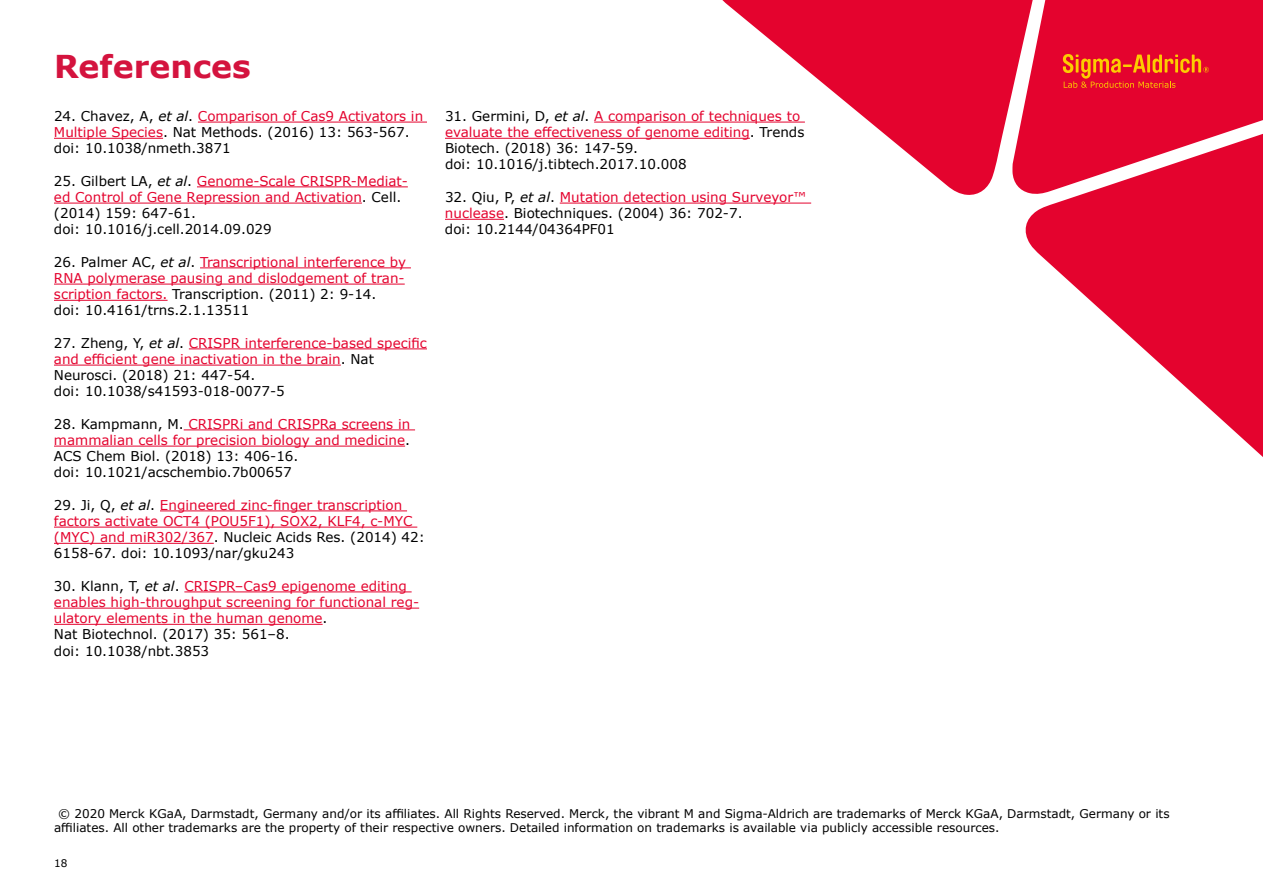
<style>
.page{position:relative;width:1263px;height:893px;background:#fff}
.page>*{position:absolute;margin:0;border:0;box-sizing:border-box;transform-origin:0 0}
.t1{font:700 31.5px "Verdana";color:#d4133e}
.t2{font:13.5px/16.2px "Verdana";color:#000}
.t3{font:13.5px/16.2px "Verdana";color:#e4032e}
.t4{font:12px/14.4px "Verdana";color:#000}
.t5{font:10.5px "Verdana";color:#000}
.s1{font-style:italic}
.s2{color:#e4032e}
.s3{color:#000}
.s4{font-style:italic;color:#000}
</style>
<div class="page">
<svg style="left:1025px;top:195px;width:238px;height:262px;fill:#e4032e"></svg>
<svg style="left:1074px;top:0;width:189px;height:195px;fill:#e4032e"></svg>
<svg style="left:710px;top:0;width:364px;height:196px;fill:#e4032e"></svg>
<hr style="left:198px;top:122px;width:229px;height:1px;background:#e4032e">
<hr style="left:54px;top:138px;width:109px;height:1px;background:#e4032e">
<hr style="left:197px;top:186px;width:211px;height:1px;background:#e4032e">
<hr style="left:54px;top:203px;width:308px;height:1px;background:#e4032e">
<hr style="left:200px;top:267px;width:211px;height:1px;background:#e4032e">
<hr style="left:54px;top:284px;width:351px;height:1px;background:#e4032e">
<hr style="left:54px;top:300px;width:114px;height:1px;background:#e4032e">
<hr style="left:189px;top:348px;width:238px;height:1px;background:#e4032e">
<hr style="left:54px;top:365px;width:287px;height:1px;background:#e4032e">
<hr style="left:184px;top:429px;width:231px;height:1px;background:#e4032e">
<hr style="left:54px;top:446px;width:351px;height:1px;background:#e4032e">
<hr style="left:160px;top:510px;width:247px;height:1px;background:#e4032e">
<hr style="left:54px;top:527px;width:363px;height:1px;background:#e4032e">
<hr style="left:54px;top:543px;width:160px;height:1px;background:#e4032e">
<hr style="left:184px;top:591px;width:228px;height:1px;background:#e4032e">
<hr style="left:54px;top:608px;width:365px;height:1px;background:#e4032e">
<hr style="left:54px;top:624px;width:269px;height:1px;background:#e4032e">
<hr style="left:594px;top:122px;width:211px;height:1px;background:#e4032e">
<hr style="left:445px;top:138px;width:305px;height:1px;background:#e4032e">
<hr style="left:560px;top:203px;width:251px;height:1px;background:#e4032e">
<hr style="left:445px;top:219px;width:59px;height:1px;background:#e4032e">
<svg style="left:1063px;top:54px;width:146px;height:34px"></svg>
<h1 class="t1" style="left:54px;top:44px;width:198px">References</h1>
<p class="t2" style="left:54px;top:108px;width:371px">24. Chavez, A, <span class="s1">et al</span>. <span class="s2">Comparison of Cas9 Activators in<br>Multiple Species</span>. Nat Methods. (2016) 13: 563-567. doi: 10. 1038/nmeth. 3871</p>
<p class="t2" style="left:54px;top:173px;width:355px">25. Gilbert LA, <span class="s1">et al</span>. <span class="s2">Genome-Scale CRISPR-Mediat&shy;ed Control of Gene Repression and Activation</span>. Cell. (2014) 159: 647-61.<br>doi: 10. 1016/j.cell.2014.09.029</p>
<p class="t3" style="left:54px;top:254px;width:354px"><span class="s3">26. Palmer AC,</span> <span class="s4">et al</span><span class="s3">.</span> Transcriptional interference by RNA polymerase pausing and dislodgement of tran&shy;scription factors. <span class="s3">Transcription. (2011) 2: 9-14.<br>doi: 10.4161/trns.2. 1. 13511</span></p>
<p class="t2" style="left:54px;top:335px;width:374px">27. Zheng, Y, <span class="s1">et al</span>. <span class="s2">CRISPR interference-based specific and efficient gene inactivation in the brain</span>. Nat Neurosci. (2018) 21: 447-54.<br>doi: 10. 1038/s41593-018-0077-5</p>
<p class="t2" style="left:54px;top:416px;width:358px">28. Kampmann, M. <span class="s2">CRISPRi and CRISPRa screens in mammalian cells for precision biology and medicine</span>.<br>ACS Chem Biol. (2018) 13: 406-16.<br>doi: 10. 1021/acschembio. 7b00657</p>
<p class="t3" style="left:54px;top:497px;width:372px"><span class="s3">29. Ji, Q,</span> <span class="s4">et al</span><span class="s3">.</span> Engineered zinc-finger transcription factors activate OCT4 (POU5F1), SOX2, KLF4, c-MYC (MYC) and miR302/367<span class="s3">. Nucleic Acids Res. (2014) 42:<br>6158-67. doi: 10. 1093/nar/gku243</span></p>
<p class="t3" style="left:54px;top:578px;width:367px"><span class="s3">30. Klann, T,</span> <span class="s4">et al</span><span class="s3">.</span> CRISPR–Cas9 epigenome editing enables high-throughput screening for functional reg&shy;ulatory elements in the human genome<span class="s3">.<br>Nat Biotechnol. (2017) 35: 561–8.<br>doi: 10. 1038/nbt. 3853</span></p>
<p class="t2" style="left:445px;top:108px;width:361px">31. Germini, D, <span class="s1">et al</span>. <span class="s2">A comparison of techniques to evaluate the effectiveness of genome editing</span>. Trends Biotech. (2018) 36: 147-59.<br>doi: 10. 1016/j.tibtech.2017. 10.008</p>
<p class="t2" style="left:445px;top:189px;width:363px">32. Qiu, P, <span class="s1">et al</span>. <span class="s2">Mutation detection using Surveyor™ nuclease</span>. Biotechniques. (2004) 36: 702-7.<br>doi: 10. 2144/04364PF01</p>
<p class="t4" style="left:54px;top:806px;width:1117px;text-indent:4px">© 2020 Merck KGaA, Darmstadt, Germany and/or its affiliates. All Rights Reserved. Merck, the vibrant M and Sigma-Aldrich are trademarks of Merck KGaA, Darmstadt, Germany or its affiliates. All other trademarks are the property of their respective owners. Detailed information on trademarks is available via publicly accessible resources.</p>
<p class="t5" style="left:54px;top:856px;width:15px">18</p>
</div>
